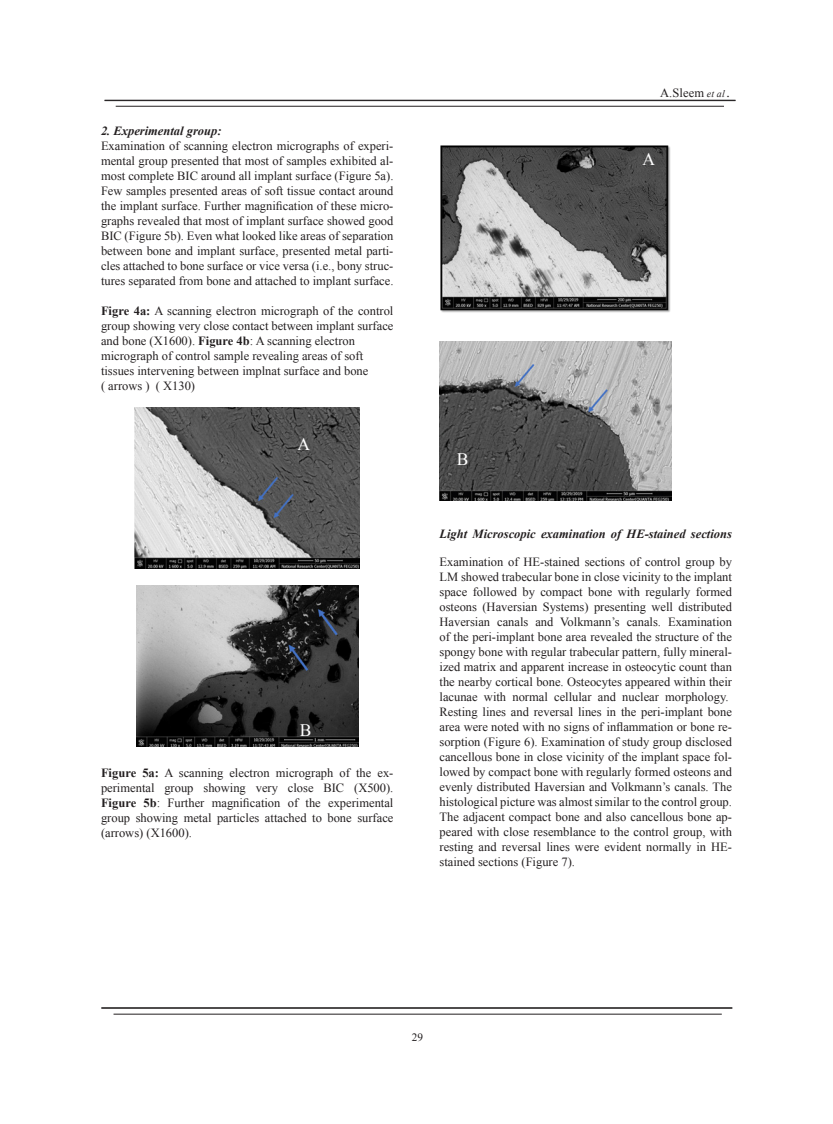
<style>
.page{position:relative;width:833px;height:1124px;background:#fff}
.page>*{position:absolute;margin:0;border:0;box-sizing:border-box;transform-origin:0 0}
.t1{font:17.5px "Times New Roman";color:#fff}
.t2{font:12.5px/15px "Times New Roman";color:#231f20;text-align:justify}
.t3{font:italic 700 12.5px "Times New Roman";color:#231f20}
.t4{font:11.25px "Times New Roman";color:#231f20}
.s1{font-weight:700}
.s2{font-style:italic;font-size:10px}
.s3{font-weight:700;font-style:italic;font-size:10px}
</style>
<div class="page">
<hr style="left:105px;top:100px;width:630px;height:1px;background:#231f20">
<hr style="left:116px;top:106px;width:608px;height:1px;background:#231f20">
<hr style="left:101px;top:1007px;width:631px;height:1px;background:#231f20">
<hr style="left:113px;top:1013px;width:609px;height:1px;background:#231f20">
<img style="left:135px;top:408px;width:225px;height:160px">
<img style="left:136px;top:585px;width:222px;height:161px">
<img style="left:440px;top:145px;width:231px;height:168px">
<img style="left:439px;top:341px;width:232px;height:160px">
<p class="t3" style="left:101px;top:122px;width:122px">2. Experimental group:</p>
<p class="t2" style="left:101px;top:138px;width:294px">Examination of scanning electron micrographs of experi&shy;mental group presented that most of samples exhibited al&shy;most complete BIC around all implant surface (Figure 5a).<br>Few samples presented areas of soft tissue contact around the implant surface. Further magnification of these micro&shy;graphs revealed that most of implant surface showed good BIC (Figure 5b). Even what looked like areas of separation between bone and implant surface, presented metal parti&shy;cles attached to bone surface or vice versa (i.e., bony struc&shy;tures separated from bone and attached to implant surface.</p>
<p class="t2" style="left:101px;top:303px;width:294px"><span class="s1">Figre 4a:</span> A scanning electron micrograph of the control group showing very close contact between implant surface and bone (X1600). <span class="s1">Figure 4b</span>: A scanning electron</p>
<p class="t2" style="left:101px;top:348px;width:264px">micrograph of control sample revealing areas of soft</p>
<p class="t2" style="left:101px;top:363px;width:269px">tissues intervening between implnat surface and bone</p>
<p class="t2" style="left:101px;top:378px;width:96px">( arrows ) ( X130)</p>
<p class="t1" style="left:298px;top:432px;width:14px">A</p>
<p class="t1" style="left:300px;top:717px;width:13px">B</p>
<p class="t2" style="left:101px;top:764px;width:294px"><span class="s1">Figure 5a:</span> A scanning electron micrograph of the ex&shy;perimental group showing very close BIC (X500).</p>
<p class="t2" style="left:101px;top:794px;width:294px"><span class="s1">Figure 5b</span>: Further magnification of the experimental group showing metal particles attached to bone surface (arrows) (X1600).</p>
<p class="t2" style="left:660px;top:85px;width:71px">A.Sleem <span class="s2">et al</span> <span class="s3">.</span></p>
<p class="t1" style="left:457px;top:447px;width:13px">B</p>
<p class="t1" style="left:642px;top:147px;width:14px">A</p>
<p class="t3" style="left:439px;top:525px;width:294px">Light Microscopic examination of HE-stained sections</p>
<p class="t2" style="left:439px;top:553px;width:294px">Examination of HE-stained sections of control group by LM showed trabecular bone in close vicinity to the implant space followed by compact bone with regularly formed osteons (Haversian Systems) presenting well distributed Haversian canals and Volkmann’s canals. Examination of the peri-implant bone area revealed the structure of the spongy bone with regular trabecular pattern, fully mineral&shy;ized matrix and apparent increase in osteocytic count than the nearby cortical bone. Osteocytes appeared within their lacunae with normal cellular and nuclear morphology.</p>
<p class="t2" style="left:439px;top:703px;width:294px">Resting lines and reversal lines in the peri-implant bone area were noted with no signs of inflammation or bone re&shy;sorption (Figure 6). Examination of study group disclosed cancellous bone in close vicinity of the implant space fol&shy;lowed by compact bone with regularly formed osteons and evenly distributed Haversian and Volkmann’s canals. The histological picture was almost similar to the control group.<br>The adjacent compact bone and also cancellous bone ap&shy;peared with close resemblance to the control group, with resting and reversal lines were evident normally in HE&shy;stained sections (Figure 7).</p>
<p class="t4" style="left:412px;top:1028px;width:13px">29</p>
</div>
